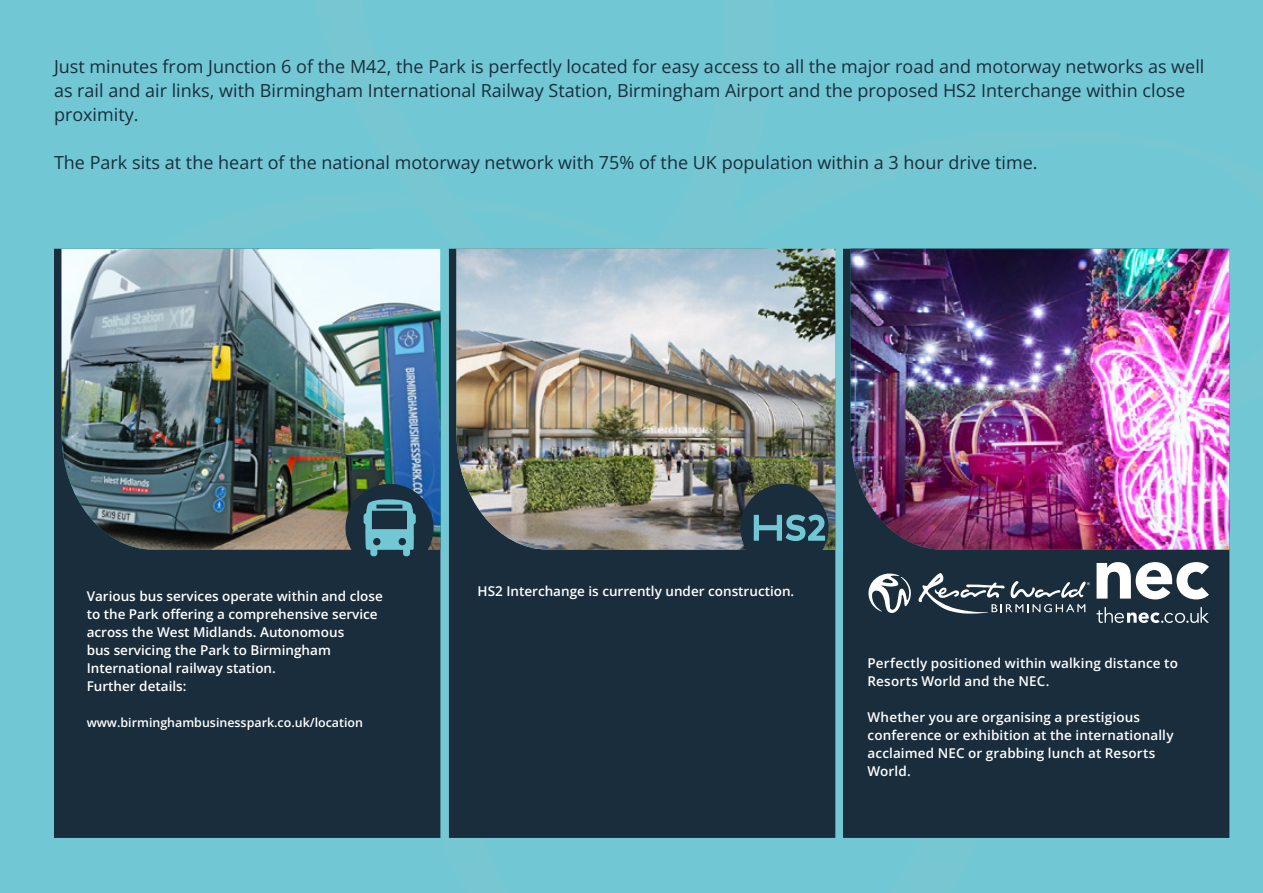
<style>
.page{position:relative;width:1263px;height:893px;background:#72c7d5}
.page>*{position:absolute;margin:0;border:0;box-sizing:border-box;transform-origin:0 0}
.t1{font:18px/24px "Open Sans";color:#192d3c}
.t2{font:600 13.5px/18px "Open Sans";color:#fff}
.t3{font:600 12.45px "Open Sans";color:#fff}
</style>
<div class="page">
<div style="left:54px;top:249px;width:386px;height:589px;background:#1a2d3c"></div>
<img style="left:62px;top:249px;width:378px;height:301px">
<div style="left:345px;top:484px;width:89px;height:88px;background:#1a2d3c;border-radius:50%"></div>
<svg style="left:364px;top:499px;width:52px;height:57px"></svg>
<div style="left:449px;top:249px;width:386px;height:589px;background:#1a2d3c"></div>
<img style="left:456px;top:249px;width:379px;height:301px">
<div style="left:740px;top:484px;width:88px;height:88px;background:#1a2d3c;border-radius:50%"></div>
<div style="left:843px;top:249px;width:386px;height:589px;background:#1a2d3c"></div>
<img style="left:850px;top:249px;width:379px;height:301px">
<svg style="left:754px;top:514px;width:71px;height:27px"></svg>
<svg style="left:868px;top:573px;width:44px;height:40px;background:#6e7a83"></svg>
<svg style="left:918px;top:573px;width:172px;height:41px;background:#455460"></svg>
<svg style="left:1096px;top:562px;width:113px;height:37px;background:#9fa6ad"></svg>
<svg style="left:1096px;top:607px;width:113px;height:16px;background:#52606b"></svg>
<p class="t1" style="left:54px;top:54px;width:1152px">Just minutes from Junction 6 of the M42, the Park is perfectly located for easy access to all the major road and motorway networks as well as rail and air links, with Birmingham International Railway Station, Birmingham Airport and the proposed HS2 Interchange within close proximity.</p>
<h1 class="t1" style="left:54px;top:150px;width:985px">The Park sits at the heart of the national motorway network with 75% of the UK population within a 3 hour drive time.</h1>
<p class="t2" style="left:87px;top:586px;width:298px">Various bus services operate within and close to the Park offering a comprehensive service across the West Midlands. Autonomous<br>bus servicing the Park to Birmingham International railway station.<br>Further details:</p>
<p class="t3" style="left:87px;top:714px;width:278px">www.birminghambusinesspark.co.uk/location</p>
<p class="t2" style="left:478px;top:582px;width:318px">HS2 Interchange is currently under construction.</p>
<p class="t2" style="left:867px;top:654px;width:312px">Perfectly positioned within walking distance to<br>Resorts World and the NEC.</p>
<p class="t2" style="left:867px;top:708px;width:308px">Whether you are organising a prestigious conference or exhibition at the internationally acclaimed NEC or grabbing lunch at Resorts World.</p>
</div>
